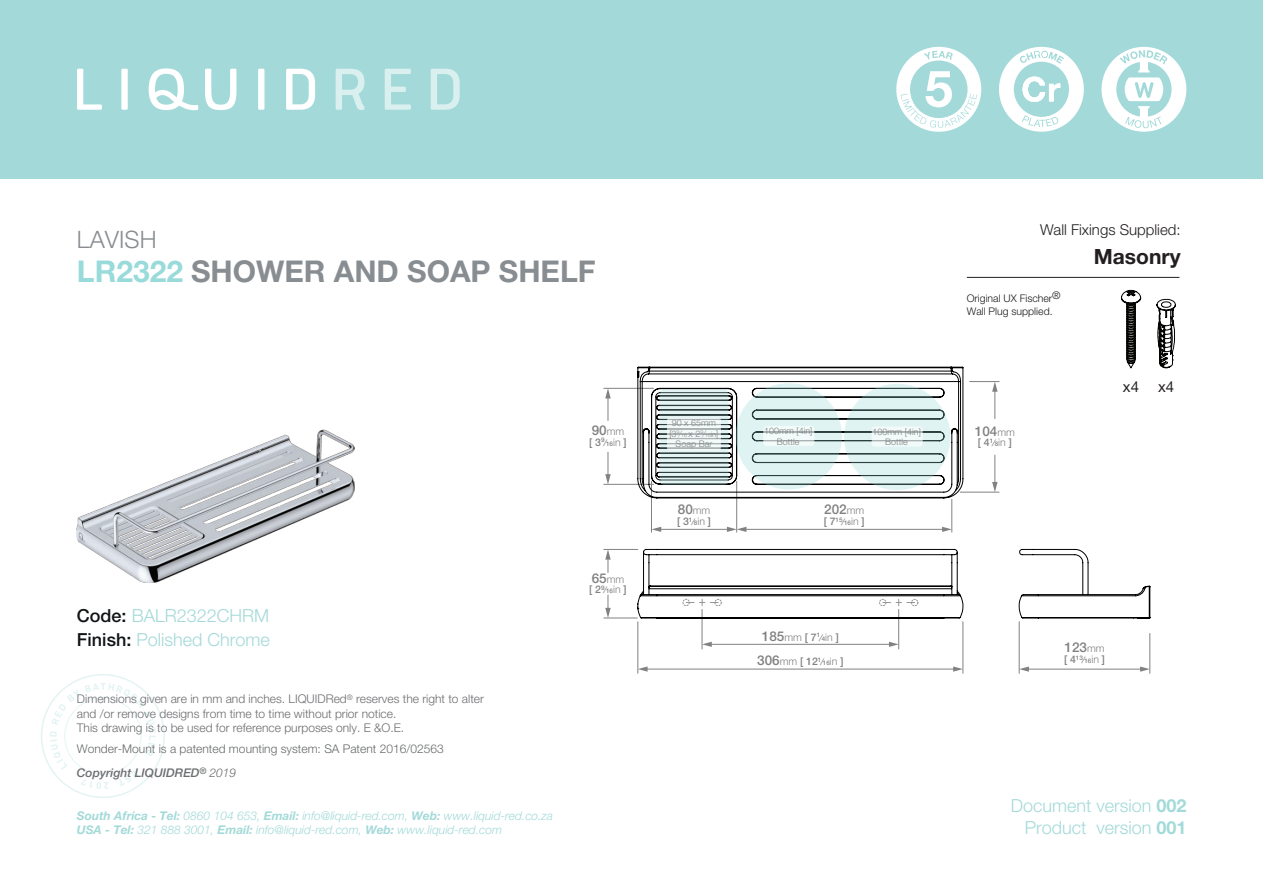
<style>
.page{position:relative;width:1263px;height:893px;background:#fff}
.page>*{position:absolute;margin:0;border:0;box-sizing:border-box;transform-origin:0 0}
.t1{font:700 30px "Helvetica Neue LT Std";color:#888d91}
.t2{font:300 24px "Helvetica Neue LT Std";color:#888d91}
.t3{font:700 21px "Helvetica Neue LT Std";color:#231f20}
.t4{font:300 18px/24px "Helvetica Neue LT Std";color:#a4d9d9}
.t5{font:300 18px/21.6px "Helvetica Neue LT Std";color:#a3dad9;text-align:right}
.t6{font:300 15px "Helvetica Neue LT Std";color:#231f20}
.t7{font:15px "Helvetica Neue LT Std";color:#231f20}
.t8{font:500 13.5px "Helvetica Neue LT Std";color:#808180}
.t9{font:300 12px/14.4px "Helvetica Neue LT Std";color:#6c6d70}
.t10{font:italic 300 12px/14.4px "Helvetica Neue LT Std";color:#a3dad9}
.t11{font:300 12px "Helvetica Neue LT Std";color:#67696a}
.t12{font:italic 500 12px "Helvetica Neue LT Std";color:#6c6d70}
.t13{font:300 10.5px/12.6px "Helvetica Neue LT Std";color:#1a1b1e}
.t14{font:500 10.5px "Helvetica Neue LT Std";color:#808180}
.t15{font:300 10.5px "Helvetica Neue LT Std";color:#808180}
.t16{font:300 9px/10.5px "Helvetica Neue LT Std";color:#808180;text-align:center}
.t17{font:500 6.3px "Helvetica Neue LT Std";color:#808180}
.s1{color:#99dada}
.s2{font-weight:300;font-size:10.5px}
.s3{font-size:9px}
.s4{font-size:6.3px}
.s5{font-weight:300}
.s6{font-weight:500;color:#111416}
.s7{font-weight:700}
.s8{font-size:5.4px}
.s9{font-size:7.5px}
.s10{font-size:10.5px}
.s11{font-weight:500;font-size:13.5px}
.s12{font-weight:500}
.s13{font-weight:500;font-size:9px}
.s14{font-weight:500;font-size:6.3px}
</style>
<div class="page">
<hr style="left:967px;top:277px;width:212px;height:1px;background:#231f20">
<svg style="left:1156px;top:299px;width:20px;height:70px"></svg>
<svg style="left:1121px;top:289px;width:20px;height:80px"></svg>
<div style="left:0;top:0;width:1263px;height:179px;background:#a3dad9"></div>
<svg style="left:77px;top:69px;width:25px;height:41px"></svg>
<div style="left:121px;top:69px;width:7px;height:41px;background:#fff"></div>
<svg style="left:205px;top:69px;width:31px;height:41px"></svg>
<div style="left:258px;top:69px;width:6px;height:41px;background:#fff"></div>
<svg style="left:286px;top:69px;width:29px;height:41px"></svg>
<svg style="left:336px;top:69px;width:28px;height:41px"></svg>
<svg style="left:385px;top:69px;width:26px;height:41px"></svg>
<svg style="left:431px;top:69px;width:29px;height:41px"></svg>
<svg style="left:149px;top:68px;width:49px;height:42px"></svg>
<svg style="left:896px;top:47px;width:85px;height:85px"></svg>
<svg style="left:1101px;top:47px;width:85px;height:85px"></svg>
<svg style="left:999px;top:47px;width:85px;height:85px"></svg>
<hr style="left:951px;top:499px;width:1px;height:33px;background:#808180">
<hr style="left:960px;top:492px;width:39px;height:1px;background:#808180">
<hr style="left:604px;top:484px;width:49px;height:1px;background:#808180">
<hr style="left:604px;top:388px;width:49px;height:1px;background:#808180">
<hr style="left:651px;top:481px;width:1px;height:51px;background:#808180">
<hr style="left:736px;top:481px;width:1px;height:51px;background:#808180">
<hr style="left:1149px;top:633px;width:1px;height:40px;background:#808180">
<hr style="left:1019px;top:622px;width:1px;height:51px;background:#808180">
<hr style="left:898px;top:609px;width:1px;height:40px;background:#808180">
<hr style="left:702px;top:609px;width:1px;height:40px;background:#808180">
<hr style="left:604px;top:549px;width:34px;height:1px;background:#808180">
<hr style="left:604px;top:618px;width:33px;height:1px;background:#808180">
<hr style="left:962px;top:622px;width:1px;height:51px;background:#808180">
<hr style="left:637px;top:622px;width:1px;height:51px;background:#808180">
<svg style="left:1018px;top:549px;width:133px;height:70px"></svg>
<svg style="left:637px;top:366px;width:327px;height:133px"></svg>
<hr style="left:646px;top:669px;width:309px;height:1px;background:#808180">
<svg style="left:638px;top:666px;width:10px;height:6px"></svg>
<svg style="left:953px;top:666px;width:10px;height:6px"></svg>
<hr style="left:710px;top:644px;width:181px;height:1px;background:#808180">
<svg style="left:702px;top:642px;width:10px;height:5px"></svg>
<svg style="left:889px;top:642px;width:10px;height:5px"></svg>
<svg style="left:605px;top:452px;width:6px;height:32px"></svg>
<svg style="left:605px;top:388px;width:6px;height:32px"></svg>
<svg style="left:605px;top:595px;width:6px;height:23px"></svg>
<svg style="left:605px;top:550px;width:6px;height:22px"></svg>
<hr style="left:1027px;top:669px;width:115px;height:1px;background:#808180">
<svg style="left:1019px;top:666px;width:10px;height:6px"></svg>
<svg style="left:1140px;top:666px;width:10px;height:6px"></svg>
<svg style="left:637px;top:549px;width:327px;height:70px"></svg>
<hr style="left:659px;top:529px;width:70px;height:1px;background:#808180">
<svg style="left:652px;top:527px;width:9px;height:5px"></svg>
<hr style="left:745px;top:529px;width:199px;height:1px;background:#808180">
<svg style="left:727px;top:527px;width:19px;height:5px"></svg>
<svg style="left:942px;top:527px;width:10px;height:5px"></svg>
<svg style="left:992px;top:455px;width:5px;height:37px"></svg>
<svg style="left:970px;top:381px;width:29px;height:38px"></svg>
<img style="left:77px;top:429px;width:277px;height:154px">
<svg style="left:736px;top:383px;width:106px;height:106px;background:#c8dbdb"></svg>
<svg style="left:763px;top:426px;width:51px;height:20px"></svg>
<svg style="left:659px;top:389px;width:69px;height:96px;background:#a8b8b8"></svg>
<svg style="left:667px;top:418px;width:54px;height:33px;fill:#f1f8f8"></svg>
<svg style="left:844px;top:384px;width:106px;height:106px;background:#c6d9d9"></svg>
<svg style="left:872px;top:427px;width:51px;height:20px"></svg>
<svg style="left:41px;top:674px;width:124px;height:124px"></svg>
<h2 class="t2" style="left:77px;top:225px;width:81px">LAVISH</h2>
<h1 class="t1" style="left:77px;top:252px;width:520px"><span class="s1">LR2322</span> SHOWER AND SOAP SHELF</h1>
<p class="t8" style="left:592px;top:422px;width:34px">90<span class="s2">mm</span></p>
<p class="t14" style="left:589px;top:436px;width:39px">[ 3<sup>9</sup><span class="s3">⁄</span><span class="s4">16</span><span class="s5">in</span> ]</p>
<h3 class="t4" style="left:77px;top:603px;width:194px"><span class="s6">Code:</span> BALR2322CHRM<br><span class="s6">Finish:</span> Polished Chrome</h3>
<p class="t9" style="left:77px;top:691px;width:408px">Dimensions given are in mm and inches. LIQUIDRed<sup>®</sup> reserves the right to alter and /or remove designs from time to time without prior notice.<br>This drawing is to be used for reference purposes only. E &amp;O.E.</p>
<p class="t11" style="left:77px;top:742px;width:368px">Wonder-Mount is a patented mounting system: SA Patent 2016/02563</p>
<p class="t12" style="left:77px;top:766px;width:161px">Copyright LIQUIDRED<sup>®</sup> <span class="s5">2019</span></p>
<p class="t10" style="left:77px;top:808px;width:477px"><span class="s7">South Africa - Tel:</span> 0860 104 653, <span class="s7">Email:</span> info@liquid-red.com, <span class="s7">Web:</span> www.liquid-red.co.za<br><span class="s7">USA - Tel:</span> 321 888 3001, <span class="s7">Email:</span> info@liquid-red.com, <span class="s7">Web:</span> www.liquid-red.com</p>
<p class="t8" style="left:592px;top:570px;width:34px">65<span class="s2">mm</span></p>
<p class="t14" style="left:589px;top:583px;width:39px">[ 2<sup>9</sup><span class="s3">⁄</span><span class="s4">16</span><span class="s5">in</span> ]</p>
<p class="t16" style="left:669px;top:418px;width:51px">90 x 65mm [3<sup>9</sup>⁄<span class="s8">16</span> x 2<sup>9</sup>⁄<span class="s8">16</span><span class="s9">in</span>]<br>Soap Bar</p>
<p class="t16" style="left:872px;top:426px;width:50px">100mm [4in]<br>Bottle</p>
<p class="t16" style="left:764px;top:426px;width:50px">100mm [4in]<br>Bottle</p>
<p class="t8" style="left:678px;top:501px;width:34px">80<span class="s2">mm</span></p>
<p class="t14" style="left:677px;top:515px;width:35px">[ 3<sup>1</sup><span class="s3">⁄</span><span class="s4">8</span><span class="s5">in</span> ]</p>
<p class="t8" style="left:824px;top:501px;width:42px">202<span class="s2">mm</span></p>
<p class="t17" style="left:824px;top:517px;width:42px"><span class="s10">[ 7</span>15<span class="s3">⁄</span>16<span class="s2">in</span> <span class="s10">]</span></p>
<p class="t15" style="left:762px;top:630px;width:78px"><span class="s11">185</span>mm <span class="s12">[ 7</span><sup>1</sup><span class="s13">⁄</span><span class="s14">4</span>in <span class="s12">]</span></p>
<p class="t15" style="left:757px;top:655px;width:88px"><span class="s11">306</span>mm <span class="s12">[ 12</span><sup>1</sup><span class="s13">⁄</span><span class="s14">16</span>in <span class="s12">]</span></p>
<p class="t6" style="left:1040px;top:220px;width:142px">Wall Fixings Supplied:</p>
<h3 class="t3" style="left:1094px;top:244px;width:88px">Masonry</h3>
<p class="t13" style="left:967px;top:292px;width:95px">Original UX Fischer®<br>Wall Plug supplied.</p>
<p class="t8" style="left:975px;top:423px;width:42px">104<span class="s2">mm</span></p>
<p class="t14" style="left:978px;top:436px;width:35px">[ 4<sup>1</sup><span class="s3">⁄</span><span class="s4">8</span><span class="s5">in</span> ]</p>
<p class="t7" style="left:1123px;top:377px;width:18px">x4</p>
<p class="t7" style="left:1158px;top:377px;width:18px">x4</p>
<p class="t8" style="left:1064px;top:639px;width:42px">123<span class="s2">mm</span></p>
<p class="t17" style="left:1064px;top:655px;width:42px"><span class="s10">[ 4</span>13<span class="s3">⁄</span>16<span class="s2">in</span> <span class="s10">]</span></p>
<h3 class="t5" style="left:1011px;top:795px;width:177px">Document version <span class="s7">002<br></span>Product version <span class="s7">001</span></h3>
</div>
